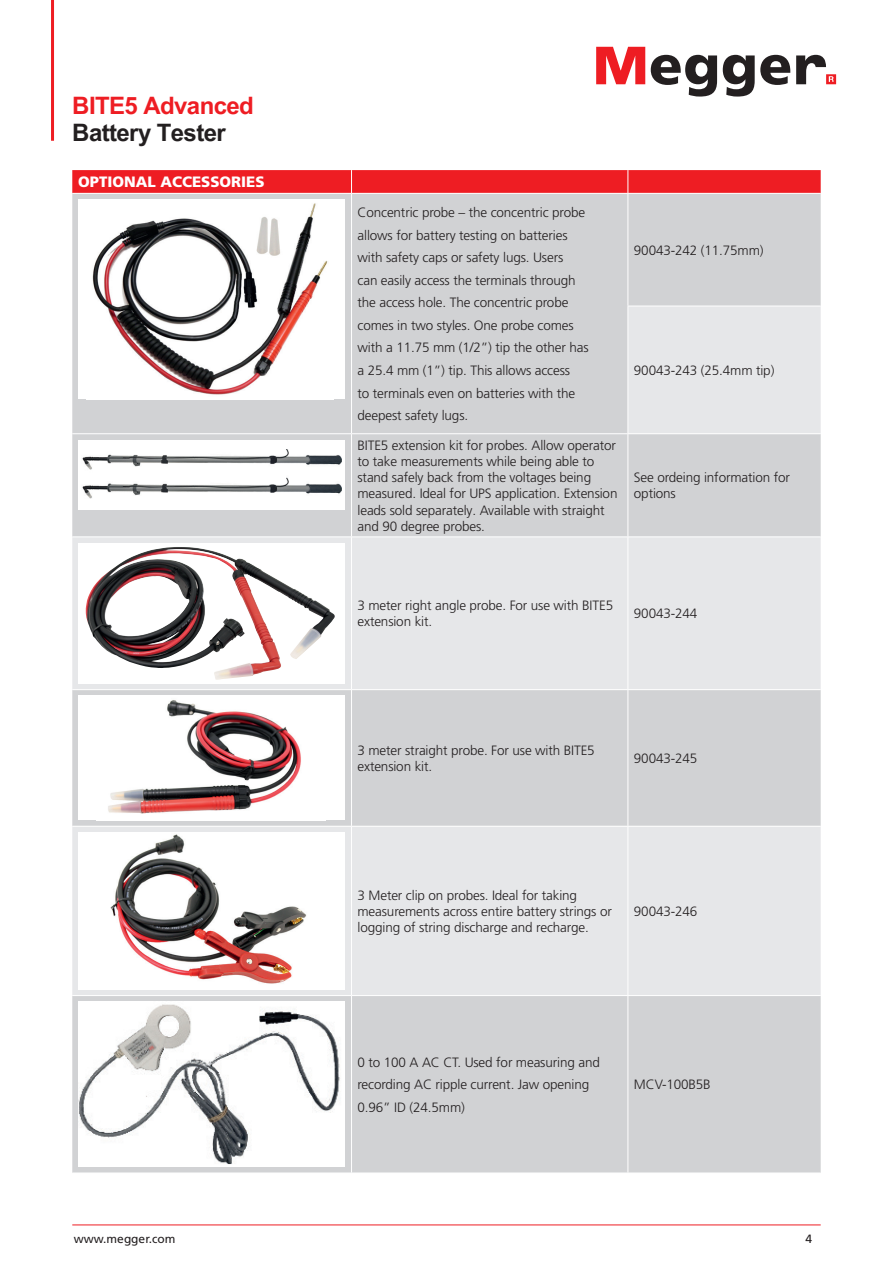
<style>
.page{position:relative;width:893px;height:1263px;background:#fff}
.page>*{position:absolute;margin:0;border:0;box-sizing:border-box;transform-origin:0 0}
.t1{font:700 24px "Arial Unicode MS";letter-spacing:-.025em;color:#ee1d23}
.t2{font:700 24px "Arial Unicode MS";letter-spacing:-.025em;color:#231f20}
.t3{font:900 15px "Frutiger LT Pro";color:#fff}
.t4{font:300 13.5px/22.5px "Frutiger LT Pro";letter-spacing:-.01em;color:#231f20}
.t5{font:12px "Frutiger LT Pro";color:#231f20}
</style>
<div class="page">
<div style="left:72px;top:194px;width:749px;height:978px;background:#d1d2d4"></div>
<svg style="left:72px;top:306px;width:749px;height:689px;background:#dcdddf"></svg>
<svg style="left:72px;top:170px;width:749px;height:23px;background:#ee2026"></svg>
<hr style="left:351px;top:194px;width:1px;height:112px;background:#fff">
<hr style="left:627px;top:194px;width:1px;height:112px;background:#fff">
<hr style="left:351px;top:306px;width:1px;height:127px;background:#fff">
<hr style="left:627px;top:306px;width:194px;height:1px;background:#fff">
<hr style="left:627px;top:306px;width:1px;height:127px;background:#fff">
<hr style="left:72px;top:433px;width:279px;height:1px;background:#fff">
<hr style="left:351px;top:433px;width:277px;height:1px;background:#fff">
<hr style="left:351px;top:434px;width:1px;height:102px;background:#fff">
<hr style="left:628px;top:433px;width:193px;height:1px;background:#fff">
<hr style="left:627px;top:434px;width:1px;height:102px;background:#fff">
<hr style="left:72px;top:536px;width:279px;height:1px;background:#fff">
<hr style="left:351px;top:536px;width:277px;height:1px;background:#fff">
<hr style="left:351px;top:537px;width:1px;height:152px;background:#fff">
<hr style="left:628px;top:536px;width:193px;height:1px;background:#fff">
<hr style="left:627px;top:537px;width:1px;height:152px;background:#fff">
<hr style="left:72px;top:689px;width:279px;height:1px;background:#fff">
<hr style="left:351px;top:689px;width:277px;height:1px;background:#fff">
<hr style="left:351px;top:690px;width:1px;height:136px;background:#fff">
<hr style="left:628px;top:689px;width:193px;height:1px;background:#fff">
<hr style="left:627px;top:690px;width:1px;height:136px;background:#fff">
<hr style="left:72px;top:826px;width:279px;height:1px;background:#fff">
<hr style="left:351px;top:826px;width:277px;height:1px;background:#fff">
<hr style="left:351px;top:827px;width:1px;height:168px;background:#fff">
<hr style="left:628px;top:826px;width:193px;height:1px;background:#fff">
<hr style="left:627px;top:827px;width:1px;height:168px;background:#fff">
<hr style="left:72px;top:995px;width:279px;height:1px;background:#fff">
<hr style="left:351px;top:995px;width:277px;height:1px;background:#fff">
<hr style="left:351px;top:996px;width:1px;height:176px;background:#fff">
<hr style="left:628px;top:995px;width:193px;height:1px;background:#fff">
<hr style="left:627px;top:996px;width:1px;height:176px;background:#fff">
<div style="left:78px;top:199px;width:266px;height:200px;background:#fff"></div>
<img style="left:92px;top:203px;width:236px;height:192px">
<div style="left:78px;top:440px;width:266px;height:70px;background:#fff"></div>
<img style="left:82px;top:449px;width:260px;height:50px">
<div style="left:78px;top:543px;width:266px;height:141px;background:#fff"></div>
<img style="left:86px;top:547px;width:183px;height:121px">
<div style="left:78px;top:696px;width:266px;height:124px;background:#fff"></div>
<img style="left:108px;top:700px;width:193px;height:114px">
<div style="left:78px;top:832px;width:266px;height:157px;background:#fff"></div>
<img style="left:110px;top:834px;width:197px;height:150px">
<img style="left:78px;top:1001px;width:267px;height:166px">
<hr style="left:51px;top:0;width:3px;height:141px;background:#ee1d23">
<svg style="left:596px;top:47px;width:49px;height:37px"></svg>
<svg style="left:651px;top:55px;width:66px;height:42px"></svg>
<svg style="left:723px;top:55px;width:67px;height:42px"></svg>
<svg style="left:796px;top:55px;width:40px;height:29px"></svg>
<hr style="left:72px;top:1225px;width:749px;height:1px;background:#ee1d23">
<h1 class="t1" style="left:72px;top:88px;width:183px">BITE5 Advanced</h1>
<h1 class="t2" style="left:72px;top:115px;width:155px">Battery Tester</h1>
<p class="t3" style="left:78px;top:173px;width:188px">OPTIONAL ACCESSORIES</p>
<p class="t4" style="left:357px;top:201px;width:233px">Concentric probe – the concentric probe allows for battery testing on batteries with safety caps or safety lugs. Users<br>can easily access the terminals through the access hole. The concentric probe comes in two styles. One probe comes with a 11.75 mm (1/2”) tip the other has a 25.4 mm (1”) tip. This allows access<br>to terminals even on batteries with the deepest safety lugs.</p>
<p class="t4" style="left:357px;top:437px;width:261px;line-height:16.2px">BITE5 extension kit for probes. Allow operator to take measurements while being able to stand safely back from the voltages being measured. Ideal for UPS application. Extension leads sold separately. Available with straight and 90 degree probes.</p>
<p class="t4" style="left:634px;top:239px;width:131px">90043-242 (11.75mm)</p>
<p class="t4" style="left:634px;top:359px;width:142px">90043-243 (25.4mm tip)</p>
<p class="t4" style="left:634px;top:470px;width:158px;line-height:16.2px">See ordeing information for options</p>
<p class="t4" style="left:357px;top:597px;width:257px;line-height:16.2px">3 meter right angle probe. For use with BITE5 extension kit.</p>
<p class="t4" style="left:634px;top:602px;width:65px">90043-244</p>
<p class="t4" style="left:357px;top:742px;width:239px;line-height:16.2px">3 meter straight probe. For use with BITE5 extension kit.</p>
<p class="t4" style="left:634px;top:747px;width:65px">90043-245</p>
<p class="t4" style="left:357px;top:887px;width:256px;line-height:16.2px">3 Meter clip on probes. Ideal for taking measurements across entire battery strings or logging of string discharge and recharge.</p>
<p class="t4" style="left:634px;top:900px;width:65px">90043-246</p>
<p class="t4" style="left:357px;top:1051px;width:244px">0 to 100 A AC CT. Used for measuring and recording AC ripple current. Jaw opening<br>0.96” ID (24.5mm)</p>
<p class="t4" style="left:634px;top:1073px;width:78px">MCV-100B5B</p>
<p class="t5" style="left:74px;top:1231px;width:103px">www.megger.com</p>
<p class="t5" style="left:805px;top:1231px;width:8px">4</p>
</div>
